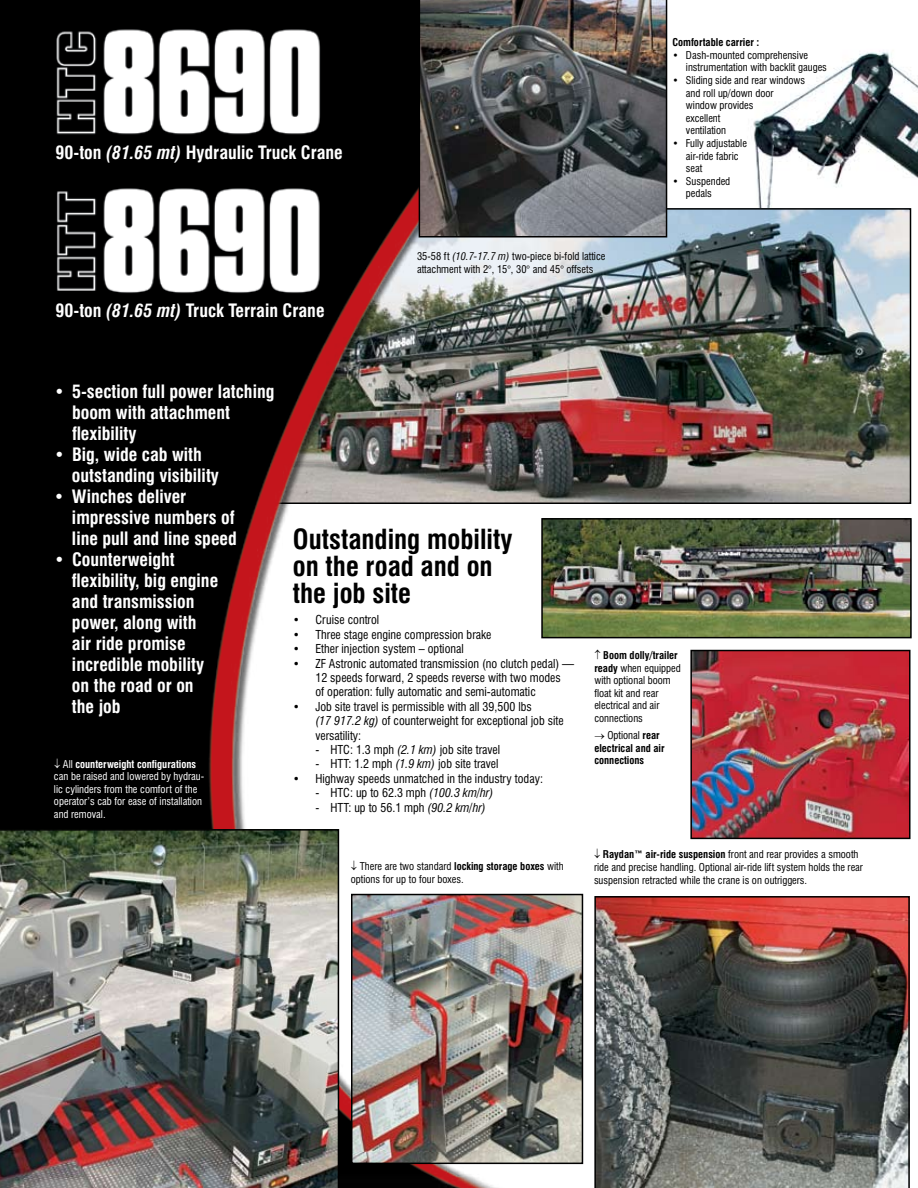
<style>
.page{position:relative;width:918px;height:1188px;background:#fff}
.page>*{position:absolute;margin:0;border:0;box-sizing:border-box;transform-origin:0 0}
.t1{font:700 condensed 27px/27px "Swiss 721 BT";color:#000}
.t2{font:700 condensed 18px/21px "Swiss 721 BT";color:#fff}
.t3{font:condensed 12px/14.4px "Swiss 721 BT";color:#000}
.t4{font:condensed 10.5px/12.6px "Swiss 721 BT";color:#000}
.t5{font:condensed 10.5px/12.6px "Swiss 721 BT";color:#fff}
.t6{font:700 condensed 10.5px/12.6px "Swiss 721 BT";color:#000}
.s1{font-style:italic}
.s2{font-weight:700}
.s3{font-weight:400}
</style>
<div class="page">
<img style="left:669px;top:51px;width:249px;height:789px">
<img style="left:651px;top:211px;width:257px;height:290px">
<img style="left:0;top:0;width:651px;height:1188px">
<img style="left:544px;top:521px;width:365px;height:114px">
<div style="left:541px;top:518px;width:371px;height:120px;border:2px solid #000"></div>
<img style="left:693px;top:653px;width:215px;height:183px">
<div style="left:690px;top:650px;width:221px;height:189px;border:2px solid #000"></div>
<img style="left:594px;top:896px;width:316px;height:292px">
<img style="left:0;top:829px;width:339px;height:359px">
<svg style="left:419px;top:0;width:248px;height:238px;background:#535454"></svg>
<img style="left:354px;top:897px;width:226px;height:264px">
<div style="left:351px;top:894px;width:232px;height:270px;border:2px solid #000"></div>
<h2 class="t2" style="left:56px;top:142px;width:289px">90-ton <span class="s1">(81.65 mt)</span> Hydraulic Truck Crane</h2>
<h2 class="t2" style="left:55px;top:300px;width:271px">90-ton <span class="s1">(81.65 mt)</span> Truck Terrain Crane</h2>
<p class="t4" style="left:417px;top:250px;width:190px">35-58 ft <span class="s1">(10.7-17.7 m)</span> two-piece bi-fold lattice attachment with 2°, 15°, 30° and 45° offsets</p>
<p class="t6" style="left:672px;top:36px;width:89px">Comfortable carrier :</p>
<p class="t4" style="left:686px;top:49px;width:143px;text-indent:-13px">• Dash-mounted comprehensive instrumentation with backlit gauges</p>
<p class="t4" style="left:686px;top:74px;width:121px;text-indent:-14px">• Sliding side and rear windows and roll up/down door window provides<br>excellent<br>ventilation</p>
<p class="t4" style="left:686px;top:137px;width:63px;text-indent:-14px">• Fully adjustable air-ride fabric seat</p>
<p class="t4" style="left:672px;top:175px;width:59px;text-align:center">• Suspended pedals</p>
<h2 class="t2" style="left:72px;top:381px;width:204px;text-indent:-18px">• 5-section full power latching boom with attachment flexibility</h2>
<h2 class="t2" style="left:72px;top:444px;width:148px;text-indent:-18px">• Big, wide cab with outstanding visibility</h2>
<h2 class="t2" style="left:72px;top:486px;width:166px;text-indent:-18px">• Winches deliver impressive numbers of line pull and line speed</h2>
<h2 class="t2" style="left:72px;top:549px;width:148px;text-indent:-18px">• Counterweight flexibility, big engine and transmission power, along with air ride promise incredible mobility on the road or on the job</h2>
<p class="t5" style="left:54px;top:757px;width:152px">↓ All <span class="s2">counterweight configurations </span>can be raised and lowered by hydrau&shy;lic cylinders from the comfort of the operator’s cab for ease of installation and removal.</p>
<h1 class="t1" style="left:293px;top:525px;width:221px">Outstanding mobility on the road and on the job site</h1>
<p class="t3" style="left:293px;top:613px;width:88px">• Cruise control</p>
<p class="t3" style="left:293px;top:627px;width:200px">• Three stage engine compression brake</p>
<p class="t3" style="left:293px;top:642px;width:172px">• Ether injection system – optional</p>
<p class="t3" style="left:315px;top:656px;width:260px;text-indent:-23px">• ZF Astronic automated transmission (no clutch pedal) —<br>12 speeds forward, 2 speeds reverse with two modes<br>of operation: fully automatic and semi-automatic</p>
<p class="t3" style="left:315px;top:699px;width:250px;text-indent:-22px">• Job site travel is permissible with all 39,500 lbs<br><span class="s1">(17 917.2 kg)</span> of counterweight for exceptional job site versatility:</p>
<p class="t3" style="left:315px;top:742px;width:186px">- HTC: 1.3 mph <span class="s1">(2.1 km)</span> job site travel</p>
<p class="t3" style="left:315px;top:757px;width:185px">- HTT: 1.2 mph <span class="s1">(1.9 km)</span> job site travel</p>
<p class="t3" style="left:293px;top:771px;width:252px">• Highway speeds unmatched in the industry today:</p>
<p class="t3" style="left:315px;top:786px;width:180px">- HTC: up to 62.3 mph <span class="s1">(100.3 km/hr)</span></p>
<p class="t3" style="left:315px;top:800px;width:172px">- HTT: up to 56.1 mph <span class="s1">(90.2 km/hr)</span></p>
<p class="t4" style="left:351px;top:860px;width:214px">↓ There are two standard <span class="s2">locking storage boxes</span> with options for up to four boxes.</p>
<p class="t4" style="left:594px;top:649px;width:88px">↑ <span class="s2">Boom dolly/trailer ready</span> when equipped with optional boom float kit and rear electrical and air connections</p>
<p class="t6" style="left:594px;top:729px;width:72px">→ <span class="s3">Optional</span> rear electrical and air connections</p>
<p class="t4" style="left:594px;top:848px;width:271px">↓ <span class="s2">Raydan™ air-ride suspension</span> front and rear provides a smooth ride and precise handling. Optional air-ride lift system holds the rear suspension retracted while the crane is on outriggers.</p>
</div>
